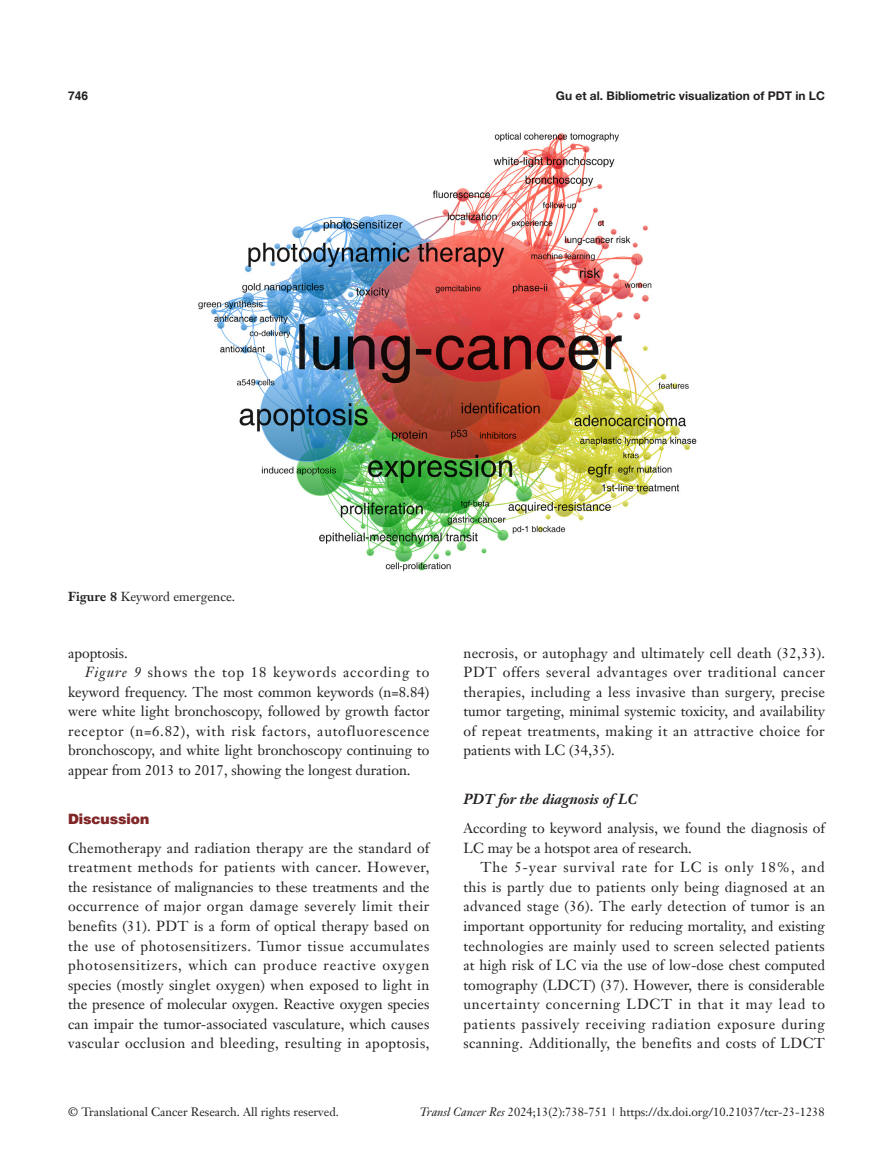
<style>
.page{position:relative;width:893px;height:1170px;background:#fff}
.page>*{position:absolute;margin:0;border:0;box-sizing:border-box;transform-origin:0 0}
.t1{font:14.25px/19.5px "Janson Text LT";letter-spacing:.01em;color:#231f20;text-align:justify}
._2ji-6_5{font:italic 700 14.25px "Janson Text LT";color:#231f20}
._1ji-6_5{font:900 14.25px "Helvetica";color:#812627}
.t2{font:12.75px "Janson Text LT";color:#231f20}
.t3{font:12px "Janson Text LT";color:#231f20}
.t4{font:700 12px "Helvetica Neue LT Pro";color:#231f20}
.t5{font:700 12px "Helvetica";color:#231f20}
.s1{font-weight:700}
.s2{font-style:italic}
</style>
<div class="page">
<img style="left:198px;top:132px;width:499px;height:440px">
<p class="t5" style="left:68px;top:88px;width:22px">746</p>
<p class="t4" style="left:556px;top:88px;width:271px">Gu et al. Bibliometric visualization of PDT in LC</p>
<p class="t2" style="left:68px;top:588px;width:169px"><span class="s1">Figure 8</span> Keyword emergence.</p>
<p class="t1" style="left:68px;top:643px;width:61px">apoptosis.</p>
<p class="t1" style="left:68px;top:662px;width:363px;text-indent:17px"><span class="s2">Figure 9</span> shows the top 18 keywords according to keyword frequency. The most common keywords (n=8.84) were white light bronchoscopy, followed by growth factor receptor (n=6.82), with risk factors, autofluorescence bronchoscopy, and white light bronchoscopy continuing to appear from 2013 to 2017, showing the longest duration.</p>
<p class="_1ji-6_5" style="left:68px;top:809px;width:83px">Discussion</p>
<p class="t1" style="left:68px;top:838px;width:363px">Chemotherapy and radiation therapy are the standard of treatment methods for patients with cancer. However, the resistance of malignancies to these treatments and the occurrence of major organ damage severely limit their benefits (31). PDT is a form of optical therapy based on the use of photosensitizers. Tumor tissue accumulates photosensitizers, which can produce reactive oxygen species (mostly singlet oxygen) when exposed to light in the presence of molecular oxygen. Reactive oxygen species can impair the tumor-associated vasculature, which causes vascular occlusion and bleeding, resulting in apoptosis,</p>
<p class="t1" style="left:463px;top:643px;width:363px">necrosis, or autophagy and ultimately cell death (32,33).<br>PDT offers several advantages over traditional cancer therapies, including a less invasive than surgery, precise tumor targeting, minimal systemic toxicity, and availability of repeat treatments, making it an attractive choice for patients with LC (34,35).</p>
<p class="_2ji-6_5" style="left:463px;top:790px;width:175px">PDT for the diagnosis of LC</p>
<p class="t1" style="left:463px;top:818px;width:363px">According to keyword analysis, we found the diagnosis of<br>LC may be a hotspot area of research.</p>
<p class="t1" style="left:463px;top:857px;width:363px;text-indent:17px">The 5-year survival rate for LC is only 18%, and this is partly due to patients only being diagnosed at an advanced stage (36). The early detection of tumor is an important opportunity for reducing mortality, and existing technologies are mainly used to screen selected patients at high risk of LC via the use of low-dose chest computed tomography (LDCT) (37). However, there is considerable uncertainty concerning LDCT in that it may lead to patients passively receiving radiation exposure during scanning. Additionally, the benefits and costs of LDCT</p>
<p class="t3" style="left:68px;top:1104px;width:272px">© Translational Cancer Research. All rights reserved.</p>
<p class="t3" style="left:420px;top:1104px;width:406px"><span class="s2">Transl Cancer Res</span> 2024;13(2):738-751 | https://dx.doi.org/10.21037/tcr-23-1238</p>
</div>
